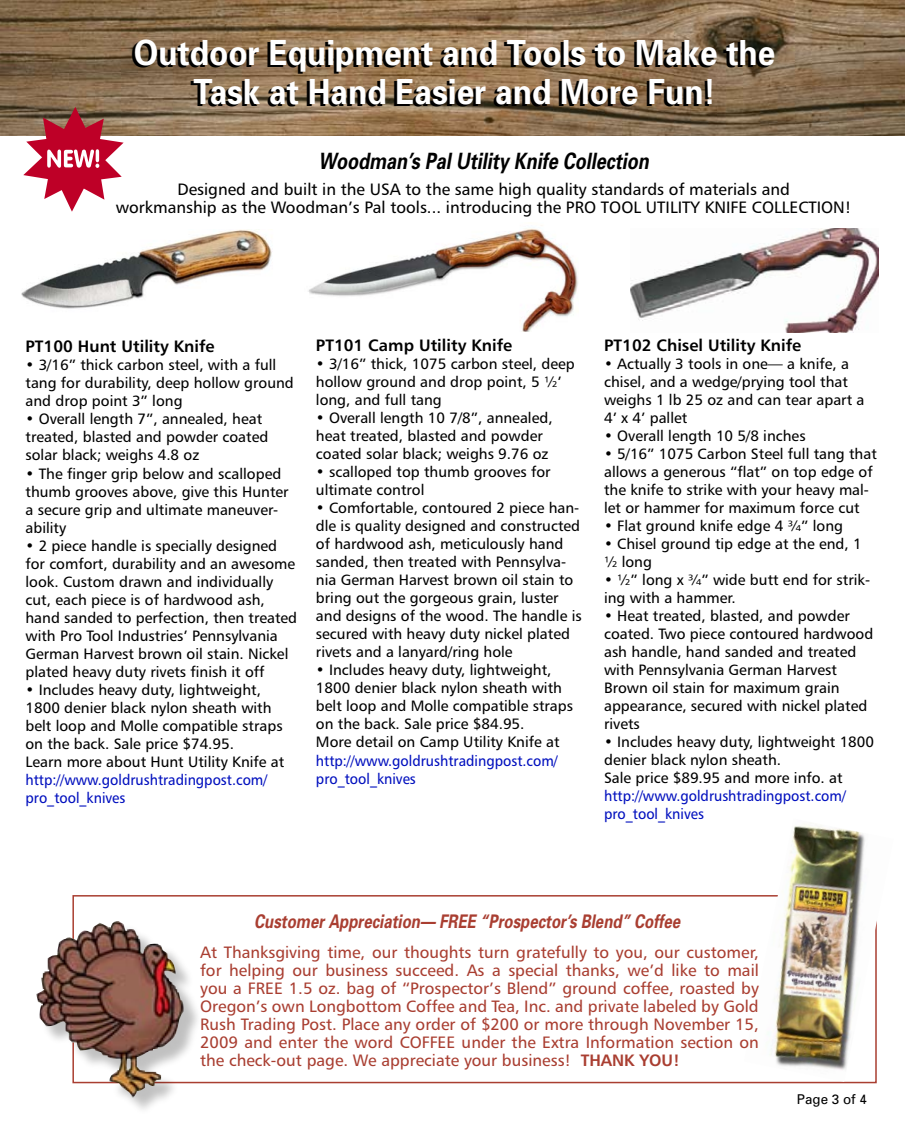
<style>
.page{position:relative;width:905px;height:1148px;background:#fff}
.page>*{position:absolute;margin:0;border:0;box-sizing:border-box;transform-origin:0 0}
.t1{font:700 34.65px/39px "Univers";color:#fff;text-align:center;scale:.91 1}
.t2{font:italic 700 22.5px "Univers";color:#000;scale:.8 1}
.t3{font:italic 700 18.75px "Univers";color:#a93e31;scale:.8 1}
.t4{font:16.5px/18px "Humanist 777 BT Roman B";color:#a93e31;text-align:justify}
.t5{font:16.5px/18px "Humanist 777 BT Roman B";color:#000;text-align:center}
.t6{font:16.5px "Humanist 777 BT Bold B";color:#000}
.t7{font:15px/18px "Humanist 777 BT Roman B";color:#000}
.t8{font:15px/18px "Humanist 777 BT Roman B";color:#000fbe;scale:.94 1}
.t9{font:13.5px "Univers";color:#000}
.s1{font-family:"Humanist 777 BT Bold B"}
</style>
<div class="page">
<div style="left:72px;top:895px;width:804px;height:188px;border:2px solid #a93e31"></div>
<img style="left:744px;top:824px;width:133px;height:257px">
<img style="left:0;top:0;width:904px;height:135px">
<div style="left:38px;top:922px;width:166px;height:194px;background:#000;opacity:.25"></div>
<img style="left:36px;top:921px;width:148px;height:176px">
<svg style="left:23px;top:107px;width:101px;height:105px"></svg>
<img style="left:22px;top:230px;width:250px;height:79px">
<img style="left:308px;top:225px;width:270px;height:107px">
<img style="left:630px;top:228px;width:248px;height:104px">
<h1 class="t1" style="left:134px;top:32px;width:706px">Outdoor Equipment and Tools to Make the<br>Task at Hand Easier and More Fun!</h1>
<h2 class="t2" style="left:318px;top:147px;width:415px">Woodman’s Pal Utility Knife Collection</h2>
<p class="t5" style="left:116px;top:180px;width:737px">Designed and built in the USA to the same high quality standards of materials and<br>workmanship as the Woodman’s Pal tools... introducing the PRO TOOL UTILITY KNIFE COLLECTION!</p>
<p class="t6" style="left:26px;top:336px;width:191px">PT100 Hunt Utility Knife</p>
<p class="t7" style="left:26px;top:356px;width:270px">• 3/16” thick carbon steel, with a full tang for durability, deep hollow ground and drop point 3” long</p>
<p class="t7" style="left:26px;top:410px;width:244px">• Overall length 7”, annealed, heat treated, blasted and powder coated solar black; weighs 4.8 oz</p>
<p class="t7" style="left:26px;top:464px;width:265px">• The finger grip below and scalloped thumb grooves above, give this Hunter a secure grip and ultimate maneuver&shy;ability</p>
<p class="t7" style="left:26px;top:536px;width:273px">• 2 piece handle is specially designed for comfort, durability and an awesome look. Custom drawn and individually cut, each piece is of hardwood ash, hand sanded to perfection, then treated with Pro Tool Industries’ Pennsylvania German Harvest brown oil stain. Nickel plated heavy duty rivets finish it off</p>
<p class="t7" style="left:26px;top:680px;width:260px">• Includes heavy duty, lightweight, 1800 denier black nylon sheath with belt loop and Molle compatible straps on the back. Sale price $74.95.<br>Learn more about Hunt Utility Knife at</p>
<p class="t8" style="left:26px;top:770px;width:259px">http://www.goldrushtradingpost.com/ pro_tool_knives</p>
<p class="t6" style="left:316px;top:335px;width:198px">PT101 Camp Utility Knife</p>
<p class="t7" style="left:316px;top:355px;width:260px">• 3/16” thick, 1075 carbon steel, deep hollow ground and drop point, 5 ½’ long, and full tang</p>
<p class="t7" style="left:316px;top:409px;width:238px">• Overall length 10 7/8”, annealed, heat treated, blasted and powder coated solar black; weighs 9.76 oz</p>
<p class="t7" style="left:316px;top:463px;width:236px">• scalloped top thumb grooves for ultimate control</p>
<p class="t7" style="left:316px;top:499px;width:267px">• Comfortable, contoured 2 piece han&shy;dle is quality designed and constructed of hardwood ash, meticulously hand sanded, then treated with Pennsylva&shy;nia German Harvest brown oil stain to bring out the gorgeous grain, luster and designs of the wood. The handle is secured with heavy duty nickel plated rivets and a lanyard/ring hole</p>
<p class="t7" style="left:316px;top:661px;width:259px">• Includes heavy duty, lightweight, 1800 denier black nylon sheath with belt loop and Molle compatible straps on the back. Sale price $84.95.<br>More detail on Camp Utility Knife at</p>
<p class="t8" style="left:316px;top:751px;width:259px">http://www.goldrushtradingpost.com/ pro_tool_knives</p>
<p class="t6" style="left:604px;top:335px;width:199px">PT102 Chisel Utility Knife</p>
<p class="t7" style="left:604px;top:354px;width:262px">• Actually 3 tools in one— a knife, a chisel, and a wedge/prying tool that weighs 1 lb 25 oz and can tear apart a<br>4’ x 4’ pallet</p>
<p class="t7" style="left:604px;top:426px;width:203px">• Overall length 10 5/8 inches</p>
<p class="t7" style="left:604px;top:444px;width:274px">• 5/16” 1075 Carbon Steel full tang that allows a generous “flat” on top edge of the knife to strike with your heavy mal&shy;let or hammer for maximum force cut</p>
<p class="t7" style="left:604px;top:516px;width:240px">• Flat ground knife edge 4 ¾” long</p>
<p class="t7" style="left:604px;top:534px;width:259px">• Chisel ground tip edge at the end, 1 ½ long</p>
<p class="t7" style="left:604px;top:570px;width:267px">• ½” long x ¾” wide butt end for strik&shy;ing with a hammer.</p>
<p class="t7" style="left:604px;top:606px;width:271px">• Heat treated, blasted, and powder coated. Two piece contoured hardwood ash handle, hand sanded and treated with Pennsylvania German Harvest<br>Brown oil stain for maximum grain appearance, secured with nickel plated rivets</p>
<p class="t7" style="left:604px;top:732px;width:271px">• Includes heavy duty, lightweight 1800 denier black nylon sheath.<br>Sale price $89.95 and more info. at</p>
<p class="t8" style="left:604px;top:786px;width:259px">http://www.goldrushtradingpost.com/ pro_tool_knives</p>
<p class="t3" style="left:254px;top:909px;width:534px">Customer Appreciation— FREE “Prospector’s Blend” Coffee</p>
<p class="t4" style="left:200px;top:942px;width:560px">At Thanksgiving time, our thoughts turn gratefully to you, our customer, for helping our business succeed. As a special thanks, we’d like to mail you a FREE 1.5 oz. bag of “Prospector’s Blend” ground coffee, roasted by Oregon’s own Longbottom Coffee and Tea, Inc. and private labeled by Gold Rush Trading Post. Place any order of $200 or more through November 15, 2009 and enter the word COFFEE under the Extra Information section on the check-out page. We appreciate your business! <span class="s1">THANK YOU!</span></p>
<p class="t9" style="left:796px;top:1090px;width:71px">Page 3 of 4</p>
</div>
